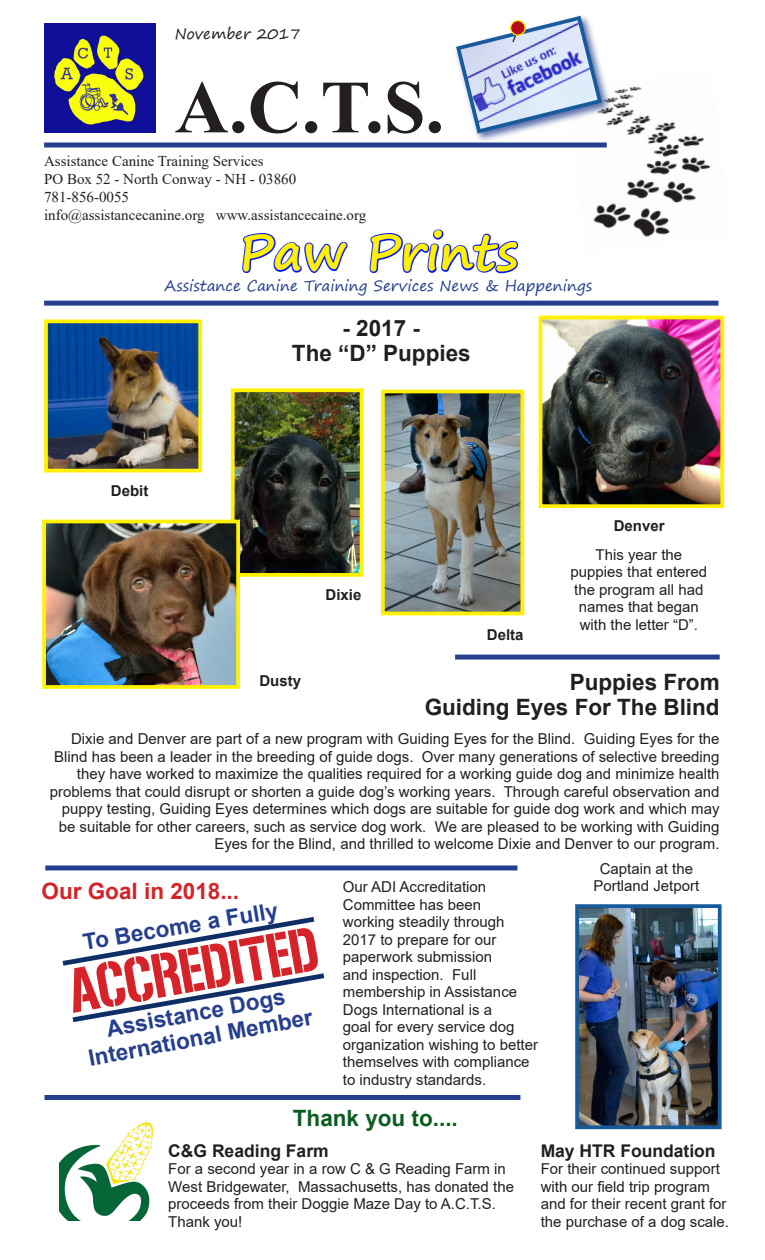
<style>
.page{position:relative;width:765px;height:1260px;background:#fff}
.page>*{position:absolute;margin:0;border:0;box-sizing:border-box;transform-origin:0 0}
.t1{font:700 75px "Times New Roman";color:#231f20}
.t2{font:700 50px "Segoe Print";color:#fff101}
.t3{font:700 22.5px/25px "Arial";color:#231f20;text-align:center}
.t4{font:700 22.5px/25.1px "Arial";color:#253f8e;text-align:center}
.t5{font:700 22.5px "Arial";color:#d62229}
.t6{font:700 22.5px "Arial";color:#095d20}
.t7{font:700 17.5px "Arial";color:#231f20}
.t8{font:15px/17.5px "Arial";color:#231f20}
.t9{font:15px/18px "Times New Roman";color:#231f20}
.t10{font:15px "Segoe Print";color:#253f8e}
.t11{font:700 15px "Arial";color:#231f20}
.t12{font:15px "Segoe Print";color:#231f20}
</style>
<div class="page">
<svg style="left:63px;top:917px;width:261px;height:105px"></svg>
<img style="left:593px;top:86px;width:118px;height:151px">
<img style="left:44px;top:24px;width:111px;height:108px">
<svg style="left:242px;top:233px;width:106px;height:40px"></svg>
<svg style="left:369px;top:229px;width:150px;height:45px"></svg>
<div style="left:44px;top:142px;width:563px;height:6px;background:#253f8e"></div>
<div style="left:44px;top:301px;width:675px;height:5px;background:#253f8e"></div>
<div style="left:454px;top:13px;width:158px;height:130px;background:#253f8e;opacity:.75"></div>
<svg style="left:454px;top:14px;width:150px;height:122px"></svg>
<div style="left:511px;top:21px;width:14px;height:14px;background:#b50e1a;border-radius:50%"></div>
<div style="left:510px;top:20px;width:16px;height:16px;border:1px solid #fff101;border-radius:50%"></div>
<div style="left:45px;top:865px;width:472px;height:5px;background:#253f8e"></div>
<img style="left:236px;top:393px;width:122px;height:179px">
<div style="left:231px;top:388px;width:132px;height:189px;border:4px solid #fff101"></div>
<img style="left:544px;top:321px;width:175px;height:182px">
<div style="left:539px;top:316px;width:185px;height:192px;border:4px solid #fff101"></div>
<img style="left:49px;top:324px;width:148px;height:143px">
<div style="left:44px;top:319px;width:158px;height:153px;border:4px solid #fff101"></div>
<img style="left:386px;top:395px;width:133px;height:215px">
<div style="left:381px;top:390px;width:143px;height:225px;border:4px solid #fff101"></div>
<img style="left:47px;top:525px;width:188px;height:159px">
<div style="left:42px;top:520px;width:198px;height:169px;border:4px solid #fff101"></div>
<div style="left:455px;top:655px;width:265px;height:5px;background:#253f8e"></div>
<div style="left:44px;top:1095px;width:476px;height:5px;background:#253f8e"></div>
<img style="left:60px;top:1122px;width:94px;height:98px">
<img style="left:580px;top:909px;width:137px;height:215px">
<div style="left:575px;top:904px;width:147px;height:225px;border:4px solid #175b9c"></div>
<p class="t12" style="left:175px;top:21px;width:127px">November 2017</p>
<p class="t1" style="left:175px;top:53px;width:271px">A.C.T.S.</p>
<p class="t9" style="left:44px;top:152px;width:254px">Assistance Canine Training Services<br>PO Box 52 - North Conway - NH - 03860<br>781-856-0055</p>
<p class="t9" style="left:44px;top:206px;width:324px">info@assistancecanine.org www.assistancecaine.org</p>
<p class="t2" style="left:239px;top:207px;width:280px">Paw Prints</p>
<p class="t10" style="left:165px;top:272px;width:429px">Assistance Canine Training Services News &amp; Happenings</p>
<p class="t11" style="left:111px;top:480px;width:39px">Debit</p>
<p class="t3" style="left:292px;top:316px;width:180px">- 2017 -<br>The “D” Puppies</p>
<p class="t11" style="left:326px;top:584px;width:37px">Dixie</p>
<p class="t11" style="left:487px;top:624px;width:38px">Delta</p>
<p class="t11" style="left:614px;top:516px;width:52px">Denver</p>
<p class="t8" style="left:571px;top:546px;width:138px;text-align:center">This year the puppies that entered the program all had names that began with the letter “D”.</p>
<p class="t3" style="left:425px;top:670px;width:297px;text-align:right">Puppies From<br>Guiding Eyes For The Blind</p>
<p class="t8" style="left:50px;top:730px;width:671px;text-align:right">Dixie and Denver are part of a new program with Guiding Eyes for the Blind. Guiding Eyes for the Blind has been a leader in the breeding of guide dogs. Over many generations of selective breeding they have worked to maximize the qualities required for a working guide dog and minimize health problems that could disrupt or shorten a guide dog’s working years. Through careful observation and puppy testing, Guiding Eyes determines which dogs are suitable for guide dog work and which may be suitable for other careers, such as service dog work. We are pleased to be working with Guiding Eyes for the Blind, and thrilled to welcome Dixie and Denver to our program.</p>
<p class="t5" style="left:42px;top:875px;width:199px">Our Goal in 2018...</p>
<p class="t4" style="left:81px;top:931px;width:199px;rotate:-10deg">To Become a Fully</p>
<p class="t11" style="left:259px;top:670px;width:43px">Dusty</p>
<p class="t8" style="left:593px;top:860px;width:107px;text-align:center">Captain at the<br>Portland Jetport</p>
<p class="t8" style="left:343px;top:878px;width:197px">Our ADI Accreditation<br>Committee has been<br>working steadily through<br>2017 to prepare for our paperwork submission<br>and inspection. Full membership in Assistance<br>Dogs International is a<br>goal for every service dog organization wishing to better themselves with compliance to industry standards.</p>
<p class="t4" style="left:82px;top:1020px;width:229px;rotate:-10deg">Assistance Dogs<br>International Member</p>
<p class="t6" style="left:293px;top:1102px;width:167px">Thank you to....</p>
<p class="t7" style="left:168px;top:1138px;width:162px">C&amp;G Reading Farm</p>
<p class="t8" style="left:168px;top:1160px;width:347px">For a second year in a row C &amp; G Reading Farm in<br>West Bridgewater, Massachusetts, has donated the proceeds from their Doggie Maze Day to A.C.T.S.</p>
<p class="t8" style="left:168px;top:1213px;width:76px">Thank you!</p>
<p class="t7" style="left:541px;top:1138px;width:176px">May HTR Foundation</p>
<p class="t8" style="left:541px;top:1160px;width:190px">For their continued support with our field trip program and for their recent grant for the purchase of a dog scale.</p>
</div>
